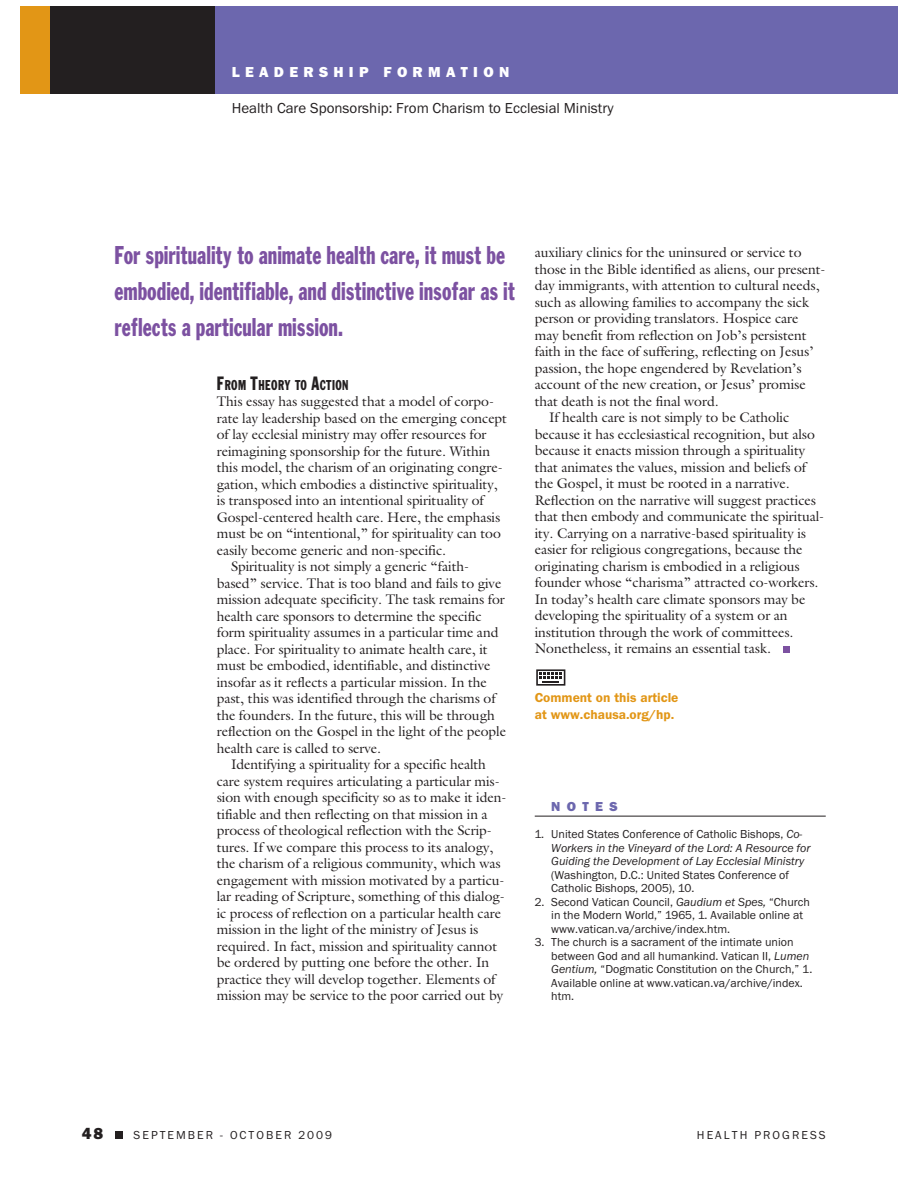
<style>
.page{position:relative;width:918px;height:1188px;background:#fff}
.page>*{position:absolute;margin:0;border:0;box-sizing:border-box;transform-origin:0 0}
.t1{font:condensed 27px/36px "Franklin Gothic";color:#7c51a1;scale:.8 1}
.t2{font:16.5px "Franklin Gothic Hvy";color:#231f20}
.t3{font:15px "Franklin Gothic";color:#231f20}
.t4{font:15px "Franklin Gothic Hvy";letter-spacing:.355em;color:#fff}
.t5{font:condensed 15px "Franklin Gothic";letter-spacing:.035em;color:#231f20;scale:.8 1}
.t6{font:14.25px "Galliard Rmn";color:#231f20}
.t7{font:13.5px/16.5px "Franklin Gothic Dem Bld";color:#e29616}
.t8{font:13.5px "Franklin Gothic Hvy";letter-spacing:.47em;color:#6c67ae}
.t9{font:12px/13.5px "Franklin Gothic";color:#231f20}
.t10{font:12px/13.5px "Franklin Gothic Itl";color:#231f20}
.t11{font:12px "Franklin Gothic";letter-spacing:.17em;color:#231f20}
.s1{font-size:20.25px}
.s2{font-family:"Franklin Gothic Itl"}
</style>
<div class="page">
<hr style="left:535px;top:816px;width:291px;height:1px;background:#231f20">
<svg style="left:536px;top:669px;width:29px;height:17px"></svg>
<div style="left:783px;top:646px;width:7px;height:7px;background:#7c51a1"></div>
<div style="left:215px;top:7px;width:683px;height:87px;background:#6c67ae"></div>
<div style="left:20px;top:7px;width:30px;height:87px;background:#e29616"></div>
<div style="left:50px;top:7px;width:165px;height:87px;background:#231f20"></div>
<div style="left:115px;top:1132px;width:7px;height:7px;background:#231f20"></div>
<p class="t4" style="left:232px;top:66px;width:279px">LEADERSHIP FORMATION</p>
<p class="t3" style="left:232px;top:102px;width:383px">Health Care Sponsorship: From Charism to Ecclesial Ministry</p>
<h1 class="t1" style="left:114px;top:238px;width:502px">For spirituality to animate health care, it must be embodied, identifiable, and distinctive insofar as it reflects a particular mission.</h1>
<p class="t5" style="left:217px;top:380px;width:166px"><span class="s1">F</span>ROM <span class="s1">T</span>HEORY TO <span class="s1">A</span>CTION</p>
<p class="t6" style="left:217px;top:396px;width:279px">This essay has suggested that a model of corpo-</p>
<p class="t6" style="left:217px;top:413px;width:292px">rate lay leadership based on the emerging concept</p>
<p class="t6" style="left:217px;top:429px;width:271px">of lay ecclesial ministry may offer resources for</p>
<p class="t6" style="left:217px;top:446px;width:275px">reimagining sponsorship for the future. Within</p>
<p class="t6" style="left:217px;top:462px;width:287px">this model, the charism of an originating congre-</p>
<p class="t6" style="left:217px;top:479px;width:283px">gation, which embodies a distinctive spirituality,</p>
<p class="t6" style="left:217px;top:495px;width:269px">is transposed into an intentional spirituality of</p>
<p class="t6" style="left:217px;top:512px;width:285px">Gospel-centered health care. Here, the emphasis</p>
<p class="t6" style="left:217px;top:528px;width:286px">must be on “intentional,” for spirituality can too</p>
<p class="t6" style="left:217px;top:545px;width:231px">easily become generic and non-specific.</p>
<p class="t6" style="left:231px;top:561px;width:240px">Spirituality is not simply a generic “faith-</p>
<p class="t6" style="left:217px;top:578px;width:286px">based” service. That is too bland and fails to give</p>
<p class="t6" style="left:217px;top:594px;width:290px">mission adequate specificity. The task remains for</p>
<p class="t6" style="left:217px;top:611px;width:266px">health care sponsors to determine the specific</p>
<p class="t6" style="left:217px;top:627px;width:283px">form spirituality assumes in a particular time and</p>
<p class="t6" style="left:217px;top:644px;width:272px">place. For spirituality to animate health care, it</p>
<p class="t6" style="left:217px;top:660px;width:275px">must be embodied, identifiable, and distinctive</p>
<p class="t6" style="left:217px;top:677px;width:272px">insofar as it reflects a particular mission. In the</p>
<p class="t6" style="left:217px;top:693px;width:280px">past, this was identified through the charisms of</p>
<p class="t6" style="left:217px;top:710px;width:280px">the founders. In the future, this will be through</p>
<p class="t6" style="left:217px;top:726px;width:291px">reflection on the Gospel in the light of the people</p>
<p class="t6" style="left:217px;top:743px;width:166px">health care is called to serve.</p>
<p class="t6" style="left:231px;top:759px;width:256px">Identifying a spirituality for a specific health</p>
<p class="t6" style="left:217px;top:776px;width:284px">care system requires articulating a particular mis-</p>
<p class="t6" style="left:217px;top:792px;width:291px">sion with enough specificity so as to make it iden-</p>
<p class="t6" style="left:217px;top:809px;width:272px">tifiable and then reflecting on that mission in a</p>
<p class="t6" style="left:217px;top:825px;width:277px">process of theological reflection with the Scrip-</p>
<p class="t6" style="left:217px;top:842px;width:278px">tures. If we compare this process to its analogy,</p>
<p class="t6" style="left:217px;top:858px;width:285px">the charism of a religious community, which was</p>
<p class="t6" style="left:217px;top:875px;width:289px">engagement with mission motivated by a particu-</p>
<p class="t6" style="left:217px;top:891px;width:290px">lar reading of Scripture, something of this dialog-</p>
<p class="t6" style="left:217px;top:908px;width:286px">ic process of reflection on a particular health care</p>
<p class="t6" style="left:217px;top:924px;width:263px">mission in the light of the ministry of Jesus is</p>
<p class="t6" style="left:217px;top:941px;width:282px">required. In fact, mission and spirituality cannot</p>
<p class="t6" style="left:217px;top:957px;width:274px">be ordered by putting one before the other. In</p>
<p class="t6" style="left:217px;top:974px;width:280px">practice they will develop together. Elements of</p>
<p class="t6" style="left:217px;top:990px;width:288px">mission may be service to the poor carried out by</p>
<p class="t6" style="left:535px;top:247px;width:268px">auxiliary clinics for the uninsured or service to</p>
<p class="t6" style="left:535px;top:263px;width:292px">those in the Bible identified as aliens, our present-</p>
<p class="t6" style="left:535px;top:280px;width:287px">day immigrants, with attention to cultural needs,</p>
<p class="t6" style="left:535px;top:296px;width:276px">such as allowing families to accompany the sick</p>
<p class="t6" style="left:535px;top:313px;width:265px">person or providing translators. Hospice care</p>
<p class="t6" style="left:535px;top:329px;width:273px">may benefit from reflection on Job’s persistent</p>
<p class="t6" style="left:535px;top:346px;width:280px">faith in the face of suffering, reflecting on Jesus’</p>
<p class="t6" style="left:535px;top:362px;width:268px">passion, the hope engendered by Revelation’s</p>
<p class="t6" style="left:535px;top:379px;width:272px">account of the new creation, or Jesus’ promise</p>
<p class="t6" style="left:535px;top:395px;width:186px">that death is not the final word.</p>
<p class="t6" style="left:549px;top:412px;width:242px">If health care is not simply to be Catholic</p>
<p class="t6" style="left:535px;top:428px;width:282px">because it has ecclesiastical recognition, but also</p>
<p class="t6" style="left:535px;top:445px;width:272px">because it enacts mission through a spirituality</p>
<p class="t6" style="left:535px;top:461px;width:273px">that animates the values, mission and beliefs of</p>
<p class="t6" style="left:535px;top:478px;width:257px">the Gospel, it must be rooted in a narrative.</p>
<p class="t6" style="left:535px;top:494px;width:283px">Reflection on the narrative will suggest practices</p>
<p class="t6" style="left:535px;top:511px;width:291px">that then embody and communicate the spiritual-</p>
<p class="t6" style="left:535px;top:527px;width:273px">ity. Carrying on a narrative-based spirituality is</p>
<p class="t6" style="left:535px;top:544px;width:269px">easier for religious congregations, because the</p>
<p class="t6" style="left:535px;top:560px;width:267px">originating charism is embodied in a religious</p>
<p class="t6" style="left:535px;top:577px;width:286px">founder whose “charisma” attracted co-workers.</p>
<p class="t6" style="left:535px;top:593px;width:272px">In today’s health care climate sponsors may be</p>
<p class="t6" style="left:535px;top:610px;width:254px">developing the spirituality of a system or an</p>
<p class="t6" style="left:535px;top:626px;width:261px">institution through the work of committees.</p>
<p class="t6" style="left:535px;top:643px;width:238px">Nonetheless, it remains an essential task.</p>
<p class="t7" style="left:535px;top:691px;width:145px">Comment on this article at www.chausa.org/hp.</p>
<p class="t8" style="left:551px;top:802px;width:68px">NOTES</p>
<p class="t9" style="left:535px;top:828px;width:269px">1. United States Conference of Catholic Bishops, <span class="s2">Co-</span></p>
<p class="t10" style="left:551px;top:842px;width:261px">Workers in the Vineyard of the Lord: A Resource for<br>Guiding the Development of Lay Ecclesial Ministry</p>
<p class="t9" style="left:551px;top:869px;width:239px">(Washington, D.C.: United States Conference of<br>Catholic Bishops, 2005), 10.</p>
<p class="t9" style="left:551px;top:896px;width:260px;text-indent:-16px">2. Second Vatican Council, <span class="s2">Gaudium et Spes,</span> “Church in the Modern World,” 1965, 1. Available online at www.vatican.va/archive/index.htm.</p>
<p class="t9" style="left:551px;top:936px;width:263px;text-indent:-16px">3. The church is a sacrament of the intimate union between God and all humankind. Vatican II, <span class="s2">Lumen Gentium,</span> “Dogmatic Constitution on the Church,” 1.<br>Available online at www.vatican.va/archive/index. htm.</p>
<p class="t2" style="left:82px;top:1128px;width:23px">48</p>
<p class="t11" style="left:134px;top:1131px;width:200px">SEPTEMBER - OCTOBER 2009</p>
<p class="t11" style="left:697px;top:1131px;width:130px">HEALTH PROGRESS</p>
</div>
